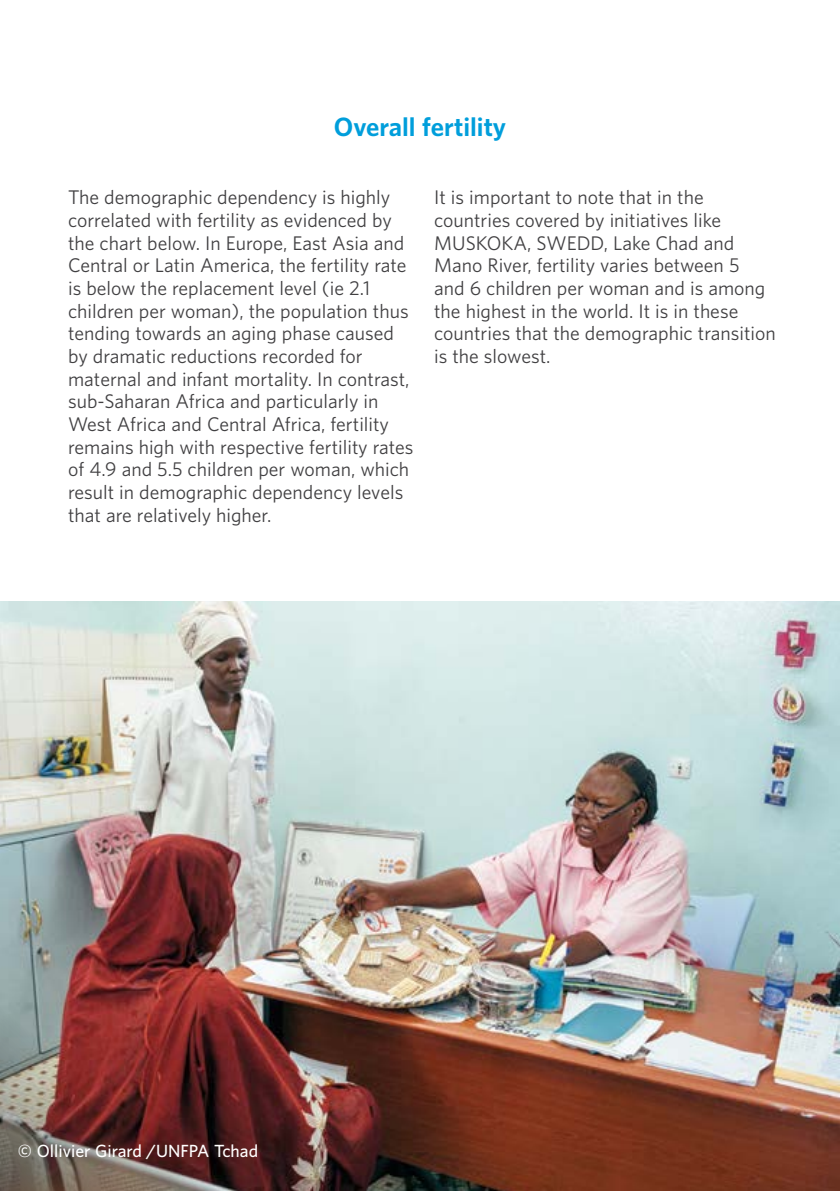
<style>
.page{position:relative;width:840px;height:1191px;background:#fff}
.page>*{position:absolute;margin:0;border:0;box-sizing:border-box;transform-origin:0 0}
.t1{font:700 24px "UNFPA";color:#009edb}
.t2{font:18px/22.6px "UNFPA Text";color:#414042}
.t3{font:600 16px "UNFPA";color:#fff}
</style>
<div class="page">
<img style="left:0;top:601px;width:839px;height:590px">
<img style="left:0;top:972px;width:414px;height:219px">
<h1 class="t1" style="left:334px;top:111px;width:173px">Overall fertility</h1>
<p class="t2" style="left:68px;top:185px;width:347px">The demographic dependency is highly correlated with fertility as evidenced by the chart below. In Europe, East Asia and Central or Latin America, the fertility rate is below the replacement level (ie 2.1 children per woman), the population thus tending towards an aging phase caused by dramatic reductions recorded for maternal and infant mortality. In contrast, sub-Saharan Africa and particularly in West Africa and Central Africa, fertility remains high with respective fertility rates of 4.9 and 5.5 children per woman, which result in demographic dependency levels that are relatively higher.</p>
<p class="t2" style="left:434px;top:185px;width:343px">It is important to note that in the countries covered by initiatives like MUSKOKA, SWEDD, Lake Chad and Mano River, fertility varies between 5<br>and 6 children per woman and is among the highest in the world. It is in these countries that the demographic transition is the slowest.</p>
<p class="t3" style="left:18px;top:1140px;width:241px">© Ollivier Girard /UNFPA Tchad</p>
</div>
